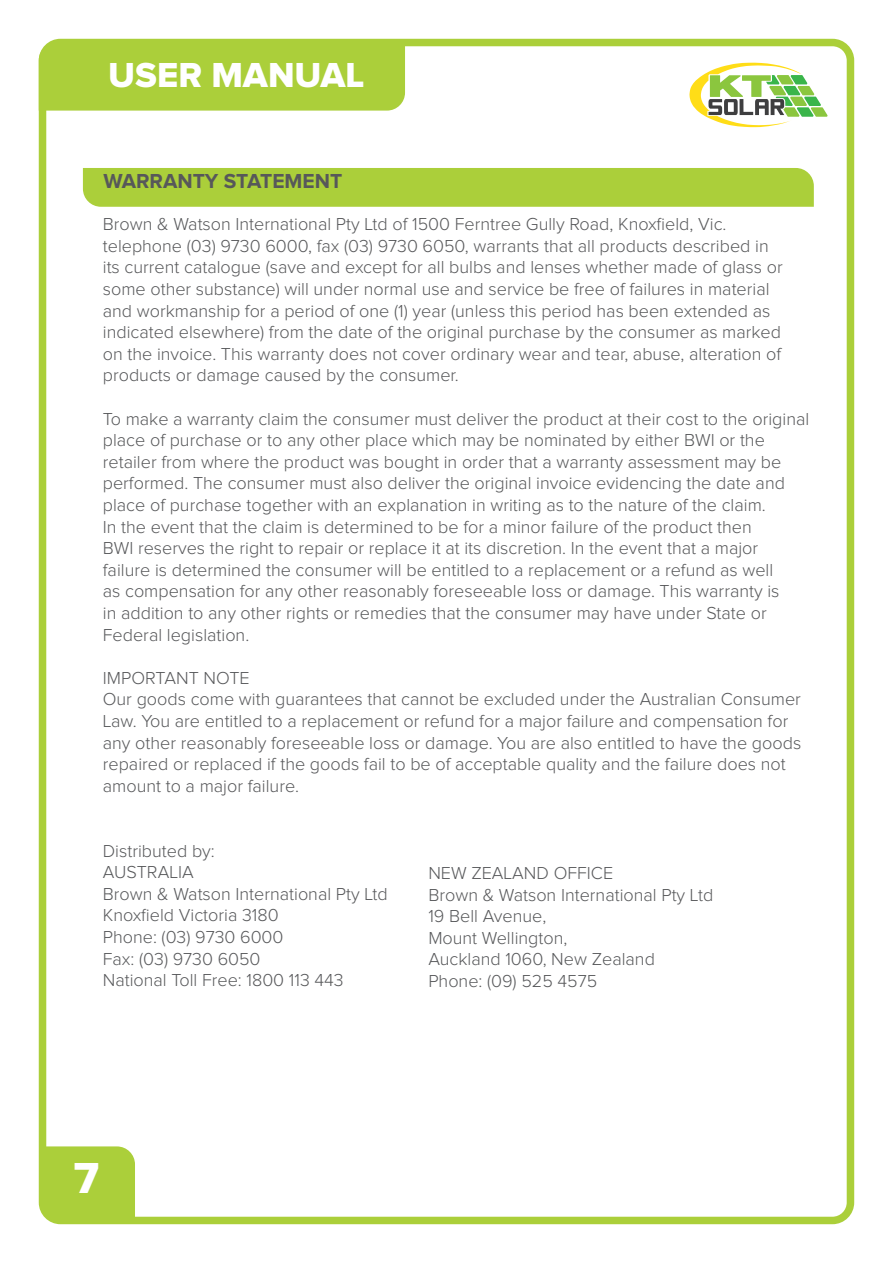
<style>
.page{position:relative;width:893px;height:1263px;background:#fff}
.page>*{position:absolute;margin:0;border:0;box-sizing:border-box;transform-origin:0 0}
.t1{font:45px "Proxima Nova Extrabld";color:#fff}
.t2{font:36px "Proxima Nova Extrabld";color:#fff}
.t3{font:700 21px "Proxima Nova";color:#57585a}
.t4{font:300 18px/21.6px "Proxima Nova";color:#57585a}
</style>
<div class="page">
<div style="left:39px;top:39px;width:815px;height:1185px;border:8px solid #abcf3a;border-radius:18px"></div>
<div style="left:43px;top:1146px;width:92px;height:74px;background:#abcf3a"></div>
<div style="left:39px;top:43px;width:366px;height:68px;background:#abcf3a"></div>
<svg style="left:689px;top:63px;width:138px;height:64px"></svg>
<div style="left:83px;top:168px;width:731px;height:39px;background:#abcf3a"></div>
<h2 class="t2" style="left:108px;top:58px;width:257px">USER MANUAL</h2>
<p class="t3" style="left:103px;top:171px;width:240px">WARRANTY STATEMENT</p>
<p class="t4" style="left:103px;top:214px;width:681px">Brown &amp; Watson International Pty Ltd of 1500 Ferntree Gully Road, Knoxfield, Vic. telephone (03) 9730 6000, fax (03) 9730 6050, warrants that all products described in its current catalogue (save and except for all bulbs and lenses whether made of glass or some other substance) will under normal use and service be free of failures in material and workmanship for a period of one (1) year (unless this period has been extended as indicated elsewhere) from the date of the original purchase by the consumer as marked on the invoice. This warranty does not cover ordinary wear and tear, abuse, alteration of products or damage caused by the consumer.</p>
<p class="t4" style="left:103px;top:408px;width:708px">To make a warranty claim the consumer must deliver the product at their cost to the original place of purchase or to any other place which may be nominated by either BWI or the retailer from where the product was bought in order that a warranty assessment may be performed. The consumer must also deliver the original invoice evidencing the date and place of purchase together with an explanation in writing as to the nature of the claim.<br>In the event that the claim is determined to be for a minor failure of the product then<br>BWI reserves the right to repair or replace it at its discretion. In the event that a major failure is determined the consumer will be entitled to a replacement or a refund as well<br>as compensation for any other reasonably foreseeable loss or damage. This warranty is<br>in addition to any other rights or remedies that the consumer may have under State or Federal legislation.</p>
<p class="t4" style="left:103px;top:668px;width:700px">IMPORTANT NOTE<br>Our goods come with guarantees that cannot be excluded under the Australian Consumer Law. You are entitled to a replacement or refund for a major failure and compensation for any other reasonably foreseeable loss or damage. You are also entitled to have the goods repaired or replaced if the goods fail to be of acceptable quality and the failure does not amount to a major failure.</p>
<p class="t4" style="left:103px;top:840px;width:286px">Distributed by:<br>AUSTRALIA<br>Brown &amp; Watson International Pty Ltd<br>Knoxfield Victoria 3180<br>Phone: (03) 9730 6000<br>Fax: (03) 9730 6050<br>National Toll Free: 1800 113 443</p>
<p class="t4" style="left:428px;top:863px;width:286px">NEW ZEALAND OFFICE<br>Brown &amp; Watson International Pty Ltd<br>19 Bell Avenue,<br>Mount Wellington,<br>Auckland 1060, New Zealand<br>Phone: (09) 525 4575</p>
<h1 class="t1" style="left:74px;top:1157px;width:27px">7</h1>
</div>
